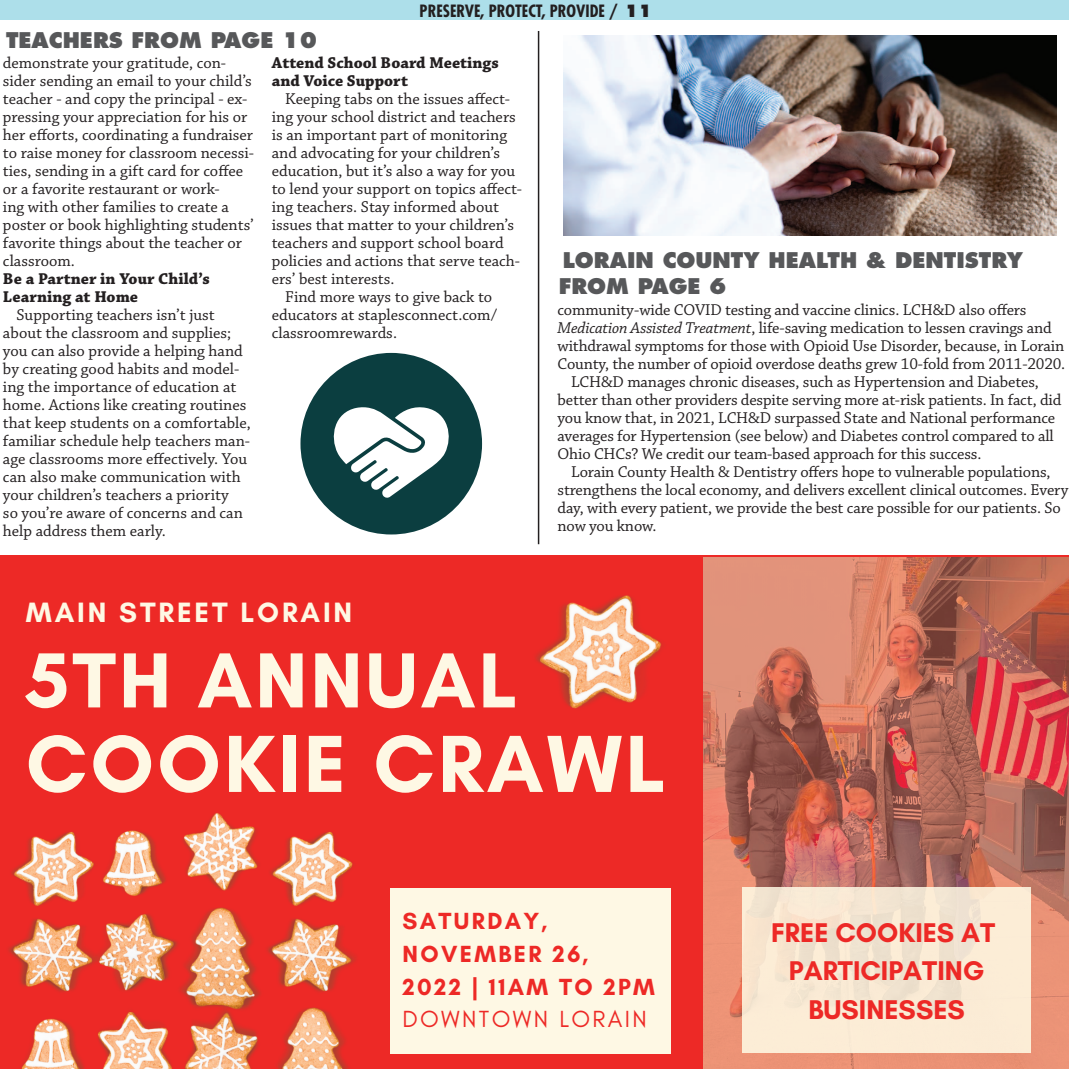
<style>
.page{position:relative;width:1069px;height:1069px;background:#fff}
.page>*{position:absolute;margin:0;border:0;box-sizing:border-box;transform-origin:0 0}
.t1{font:700 82.35px "Glacial Indifference";letter-spacing:.04em;color:#fef8e4}
.t2{font:700 79.5px "Glacial Indifference";letter-spacing:.04em;color:#fef8e4}
.t3{font:700 28.5px "Glacial Indifference";letter-spacing:.1em;color:#fef8e4}
.t4{font:700 27.6px/38.5px "Glacial Indifference";color:#ed2926;text-align:center}
.t5{font:700 23.7px/32.7px "Glacial Indifference";letter-spacing:.1em;color:#ed2926}
.t6{font:23.7px "Glacial Indifference";letter-spacing:.1em;color:#ed2926}
.t7{font:800 21px "Futura";color:#57585a}
.t8{font:16.5px/18px "Chaparral Pro";color:#231f20}
.t9{font:700 16.5px/18px "Chaparral Pro";color:#231f20}
.t10{font:700 condensed 16.5px "Futura";color:#231f20}
.s1{font-weight:800;font-stretch:normal}
.s2{font-style:italic}
</style>
<div class="page">
<div style="left:0;top:0;width:1068px;height:20px;background:#addfea"></div>
<div style="left:300px;top:353px;width:182px;height:181px;background:#0b3e40;border-radius:50%"></div>
<svg style="left:333px;top:407px;width:116px;height:91px"></svg>
<div style="left:0;top:555px;width:1068px;height:513px;background:#ed2926"></div>
<div style="left:390px;top:887px;width:280px;height:166px;background:#fef8e4"></div>
<img style="left:8px;top:813px;width:348px;height:192px">
<img style="left:703px;top:557px;width:365px;height:511px">
<img style="left:742px;top:886px;width:288px;height:166px">
<img style="left:21px;top:1011px;width:328px;height:57px">
<img style="left:193px;top:1005px;width:58px;height:6px">
<svg style="left:11px;top:1000px;width:81px;height:5px"></svg>
<img style="left:272px;top:993px;width:80px;height:18px">
<svg style="left:272px;top:1005px;width:5px;height:6px"></svg>
<img style="left:535px;top:595px;width:127px;height:114px">
<hr style="left:537px;top:31px;width:2px;height:513px;background:#231f20">
<img style="left:563px;top:35px;width:493px;height:201px">
<p class="t7" style="left:6px;top:26px;width:312px">TEACHERS FROM PAGE 10</p>
<p class="t10" style="left:419px;top:1px;width:234px">PRESERVE, PROTECT, PROVIDE / <span class="s1">11</span></p>
<p class="t8" style="left:3px;top:54px;width:252px">demonstrate your gratitude, con&shy;sider sending an email to your child’s teacher - and copy the principal - ex&shy;pressing your appreciation for his or her efforts, coordinating a fundraiser to raise money for classroom necessi&shy;ties, sending in a gift card for coffee or a favorite restaurant or work-<br>ing with other families to create a poster or book highlighting students’ favorite things about the teacher or classroom.</p>
<p class="t9" style="left:3px;top:270px;width:208px">Be a Partner in Your Child’s<br>Learning at Home</p>
<p class="t8" style="left:3px;top:306px;width:249px;text-indent:13px">Supporting teachers isn’t just about the classroom and supplies; you can also provide a helping hand by creating good habits and model&shy;ing the importance of education at home. Actions like creating routines that keep students on a comfortable, familiar schedule help teachers man&shy;age classrooms more effectively. You can also make communication with your children’s teachers a priority<br>so you’re aware of concerns and can help address them early.</p>
<p class="t9" style="left:272px;top:54px;width:228px">Attend School Board Meetings and Voice Support</p>
<p class="t8" style="left:285px;top:90px;width:226px">Keeping tabs on the issues affect-</p>
<p class="t8" style="left:272px;top:108px;width:245px">ing your school district and teachers</p>
<p class="t8" style="left:272px;top:126px;width:237px">is an important part of monitoring</p>
<p class="t8" style="left:272px;top:144px;width:230px">and advocating for your children’s</p>
<p class="t8" style="left:272px;top:162px;width:245px">education, but it’s also a way for you</p>
<p class="t8" style="left:272px;top:180px;width:252px">to lend your support on topics affect-</p>
<p class="t8" style="left:272px;top:198px;width:229px">ing teachers. Stay informed about</p>
<p class="t8" style="left:272px;top:216px;width:244px">issues that matter to your children’s</p>
<p class="t8" style="left:272px;top:234px;width:233px">teachers and support school board</p>
<p class="t8" style="left:272px;top:252px;width:250px">policies and actions that serve teach-</p>
<p class="t8" style="left:272px;top:270px;width:124px">ers’ best interests.</p>
<p class="t8" style="left:285px;top:288px;width:208px">Find more ways to give back to</p>
<p class="t8" style="left:272px;top:306px;width:227px">educators at staplesconnect.com/</p>
<p class="t8" style="left:272px;top:324px;width:127px">classroomrewards.</p>
<h3 class="t3" style="left:26px;top:594px;width:328px">MAIN STREET LORAIN</h3>
<p class="t7" style="left:562px;top:247px;width:31px">LORA</p>
<p class="t7" style="left:627px;top:247px;width:174px">IN COUNTY HEALTH</p>
<p class="t7" style="left:865px;top:247px;width:114px">&amp; DENTISTR</p>
<p class="t7" style="left:1006px;top:247px;width:18px">Y</p>
<p class="t7" style="left:558px;top:272px;width:169px">FROM PAGE 6</p>
<p class="t8" style="left:557px;top:301px;width:470px">community-wide COVID testing and vaccine clinics. LCH&amp;D also offers</p>
<p class="t8" style="left:557px;top:319px;width:495px"><span class="s2">Medication Assisted Treatment</span>, life-saving medication to lessen cravings and</p>
<p class="t8" style="left:557px;top:337px;width:508px">withdrawal symptoms for those with Opioid Use Disorder, because, in Lorain</p>
<p class="t8" style="left:557px;top:355px;width:509px">County, the number of opioid overdose deaths grew 10-fold from 2011-2020.</p>
<p class="t8" style="left:571px;top:373px;width:469px">LCH&amp;D manages chronic diseases, such as Hypertension and Diabetes,</p>
<p class="t8" style="left:557px;top:391px;width:505px">better than other providers despite serving more at-risk patients. In fact, did</p>
<p class="t8" style="left:557px;top:409px;width:499px">you know that, in 2021, LCH&amp;D surpassed State and National performance</p>
<p class="t8" style="left:557px;top:427px;width:497px">averages for Hypertension (see below) and Diabetes control compared to all</p>
<p class="t8" style="left:557px;top:445px;width:425px">Ohio CHCs? We credit our team-based approach for this success.</p>
<p class="t8" style="left:571px;top:463px;width:481px">Lorain County Health &amp; Dentistry offers hope to vulnerable populations,</p>
<p class="t8" style="left:557px;top:481px;width:512px">strengthens the local economy, and delivers excellent clinical outcomes. Every</p>
<p class="t8" style="left:557px;top:499px;width:504px">day, with every patient, we provide the best care possible for our patients. So</p>
<p class="t8" style="left:557px;top:517px;width:100px">now you know.</p>
<h2 class="t2" style="left:26px;top:631px;width:493px">5TH ANNUAL</h2>
<h1 class="t1" style="left:26px;top:712px;width:641px">COOKIE CRAWL</h1>
<h3 class="t5" style="left:402px;top:904px;width:254px">SATURDAY,<br>NOVEMBER 26,<br>2022 | 11AM TO 2PM</h3>
<h3 class="t6" style="left:402px;top:1005px;width:246px">DOWNTOWN LORAIN</h3>
<h3 class="t4" style="left:770px;top:912px;width:226px">FREE COOKIES AT<br>PARTICIPATING<br>BUSINESSES</h3>
</div>
